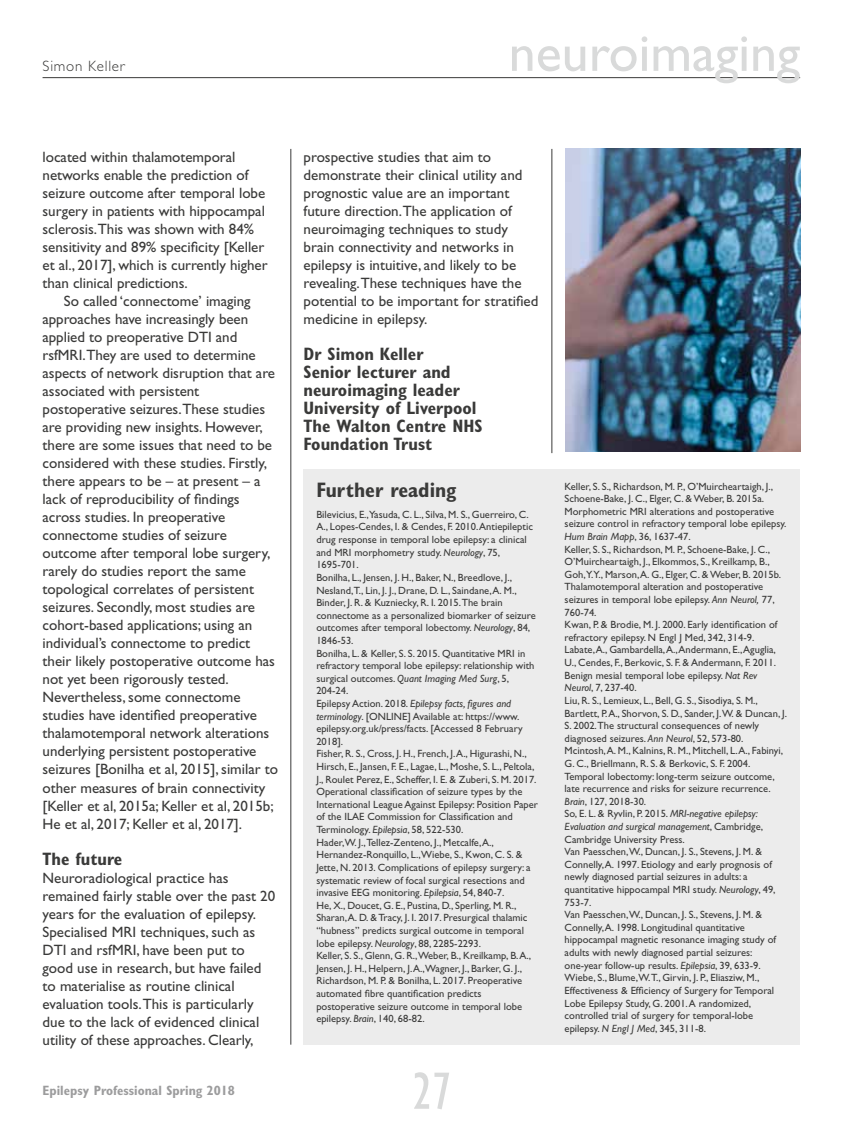
<style>
.page{position:relative;width:864px;height:1136px;background:#fff}
.page>*{position:absolute;margin:0;border:0;box-sizing:border-box;transform-origin:0 0}
.t1{font:54px "Gill Sans Std";color:#d9dada}
.t2{font:condensed 54px "Gill Sans Std";color:#d9dada}
.t3{font:700 condensed 21px "Gill Sans Std";color:#3a3a39}
.t4{font:700 condensed 18px/18px "Gill Sans Std";color:#3a3a39}
.t5{font:15px/18px "Gill Sans Std";color:#3a3a39}
.t6{font:300 15px "Gill Sans Std";letter-spacing:.05em;color:#3a3a39}
.t7{font:700 condensed 13.5px "Gill Sans Std";color:#9c9c9d}
.t8{font:10.5px/12.6px "Gill Sans Std";color:#3a3a39}
.s1{font-style:italic}
</style>
<div class="page">
<hr style="left:290px;top:149px;width:1px;height:895px;background:#3a3a39">
<hr style="left:551px;top:149px;width:1px;height:304px;background:#3a3a39">
<hr style="left:43px;top:77px;width:756px;height:1px;background:#3a3a39">
<img style="left:565px;top:149px;width:234px;height:302px">
<div style="left:303px;top:469px;width:496px;height:575px;background:#ececec"></div>
<h3 class="t6" style="left:43px;top:58px;width:84px">Simon Keller</h3>
<h1 class="t1" style="left:508px;top:22px;width:293px">neuroimaging</h1>
<p class="t5" style="left:43px;top:148px;width:226px">located within thalamotemporal networks enable the prediction of seizure outcome after temporal lobe surgery in patients with hippocampal sclerosis.This was shown with 84% sensitivity and 89% specificity [Keller et al., 2017], which is currently higher than clinical predictions.</p>
<p class="t5" style="left:43px;top:292px;width:237px;text-indent:21px">So called ‘connectome’ imaging approaches have increasingly been applied to preoperative DTI and rsfMRI.They are used to determine aspects of network disruption that are associated with persistent postoperative seizures.These studies are providing new insights. However, there are some issues that need to be considered with these studies. Firstly, there appears to be – at present – a lack of reproducibility of findings across studies. In preoperative connectome studies of seizure outcome after temporal lobe surgery, rarely do studies report the same topological correlates of persistent seizures. Secondly, most studies are cohort-based applications; using an individual’s connectome to predict their likely postoperative outcome has not yet been rigorously tested.<br>Nevertheless, some connectome studies have identified preoperative thalamotemporal network alterations underlying persistent postoperative seizures [Bonilha et al, 2015], similar to other measures of brain connectivity [Keller et al, 2015a; Keller et al, 2015b; He et al, 2017; Keller et al, 2017].</p>
<h3 class="t4" style="left:43px;top:849px;width:81px">The future</h3>
<p class="t5" style="left:43px;top:868px;width:234px">Neuroradiological practice has remained fairly stable over the past 20 years for the evaluation of epilepsy.<br>Specialised MRI techniques, such as DTI and rsfMRI, have been put to good use in research, but have failed to materialise as routine clinical evaluation tools.This is particularly due to the lack of evidenced clinical utility of these approaches. Clearly,</p>
<p class="t7" style="left:43px;top:1082px;width:194px">Epilepsy Professional Spring 2018</p>
<p class="t5" style="left:303px;top:148px;width:236px">prospective studies that aim to demonstrate their clinical utility and prognostic value are an important future direction.The application of neuroimaging techniques to study brain connectivity and networks in epilepsy is intuitive, and likely to be revealing.These techniques have the potential to be important for stratified medicine in epilepsy.</p>
<h3 class="t4" style="left:303px;top:345px;width:180px">Dr Simon Keller<br>Senior lecturer and neuroimaging leader<br>University of Liverpool<br>The Walton Centre NHS<br>Foundation Trust</h3>
<h2 class="t3" style="left:316px;top:477px;width:141px">Further reading</h2>
<p class="t8" style="left:316px;top:508px;width:223px">Bilevicius, E.,Yasuda, C. L., Silva, M. S., Guerreiro, C.<br>A., Lopes-Cendes, I. &amp; Cendes, F. 2010. Antiepileptic drug response in temporal lobe epilepsy: a clinical and MRI morphometry study. <span class="s1">Neurology</span>, 75, 1695-701.<br>Bonilha, L., Jensen, J. H., Baker, N., Breedlove, J., Nesland,T., Lin, J. J., Drane, D. L., Saindane, A. M., Binder, J. R. &amp; Kuzniecky, R. I. 2015.The brain connectome as a personalized biomarker of seizure outcomes after temporal lobectomy. <span class="s1">Neurology</span>, 84, 1846-53.<br>Bonilha, L. &amp; Keller, S. S. 2015. Quantitative MRI in refractory temporal lobe epilepsy: relationship with surgical outcomes. <span class="s1">Quant Imaging Med Surg</span>, 5, 204-24.<br>Epilepsy Action. 2018. <span class="s1">Epilepsy facts, figures and terminology</span>. [ONLINE] Available at: https://www. epilepsy.org.uk/press/facts. [Accessed 8 February 2018].<br>Fisher, R. S., Cross, J. H., French, J. A., Higurashi, N., Hirsch, E., Jansen, F. E., Lagae, L., Moshe, S. L., Peltola, J., Roulet Perez, E., Scheffer, I. E. &amp; Zuberi, S. M. 2017.<br>Operational classification of seizure types by the International League Against Epilepsy: Position Paper of the ILAE Commission for Classification and Terminology. <span class="s1">Epilepsia</span>, 58, 522-530.<br>Hader,W. J.,Tellez-Zenteno, J., Metcalfe, A., Hernandez-Ronquillo, L.,Wiebe, S., Kwon, C. S. &amp; Jette, N. 2013. Complications of epilepsy surgery: a systematic review of focal surgical resections and invasive EEG monitoring. <span class="s1">Epilepsia</span>, 54, 840-7.<br>He, X., Doucet, G. E., Pustina, D., Sperling, M. R., Sharan, A. D. &amp; Tracy, J. I. 2017. Presurgical thalamic “hubness” predicts surgical outcome in temporal lobe epilepsy. <span class="s1">Neurology</span>, 88, 2285-2293.<br>Keller, S. S., Glenn, G. R.,Weber, B., Kreilkamp, B. A., Jensen, J. H., Helpern, J. A.,Wagner, J., Barker, G. J., Richardson, M. P. &amp; Bonilha, L. 2017. Preoperative automated fibre quantification predicts postoperative seizure outcome in temporal lobe epilepsy. <span class="s1">Brain</span>, 140, 68-82.</p>
<h1 class="t2" style="left:412px;top:1061px;width:41px">27</h1>
<p class="t8" style="left:564px;top:480px;width:224px">Keller, S. S., Richardson, M. P., O’Muircheartaigh, J., Schoene-Bake, J. C., Elger, C. &amp; Weber, B. 2015a.<br>Morphometric MRI alterations and postoperative seizure control in refractory temporal lobe epilepsy.<br><span class="s1">Hum Brain Mapp</span>, 36, 1637-47.<br>Keller, S. S., Richardson, M. P., Schoene-Bake, J. C., O’Muircheartaigh, J., Elkommos, S., Kreilkamp, B., Goh,Y.Y., Marson, A. G., Elger, C. &amp; Weber, B. 2015b.<br>Thalamotemporal alteration and postoperative seizures in temporal lobe epilepsy. <span class="s1">Ann Neurol,</span> 77, 760-74.<br>Kwan, P. &amp; Brodie, M. J. 2000. Early identification of refractory epilepsy. N Engl J Med, 342, 314-9.<br>Labate, A., Gambardella, A., Andermann, E., Aguglia, U., Cendes, F., Berkovic, S. F. &amp; Andermann, F. 2011.<br>Benign mesial temporal lobe epilepsy. <span class="s1">Nat Rev Neurol</span>, 7, 237-40.<br>Liu, R. S., Lemieux, L., Bell, G. S., Sisodiya, S. M., Bartlett, P. A., Shorvon, S. D., Sander, J.W. &amp; Duncan, J.<br>S. 2002.The structural consequences of newly diagnosed seizures. <span class="s1">Ann Neurol</span>, 52, 573-80.<br>Mcintosh, A. M., Kalnins, R. M., Mitchell, L. A., Fabinyi, G. C., Briellmann, R. S. &amp; Berkovic, S. F. 2004.<br>Temporal lobectomy: long-term seizure outcome, late recurrence and risks for seizure recurrence.<br><span class="s1">Brain</span>, 127, 2018-30.<br>So, E. L. &amp; Ryvlin, P. 2015. <span class="s1">MRI-negative epilepsy:<br>Evaluation and surgical management</span>, Cambridge, Cambridge University Press.<br>Van Paesschen,W., Duncan, J. S., Stevens, J. M. &amp; Connelly, A. 1997. Etiology and early prognosis of newly diagnosed partial seizures in adults: a quantitative hippocampal MRI study. <span class="s1">Neurology</span>, 49, 753-7.<br>Van Paesschen,W., Duncan, J. S., Stevens, J. M. &amp; Connelly, A. 1998. Longitudinal quantitative hippocampal magnetic resonance imaging study of adults with newly diagnosed partial seizures: one-year follow-up results. <span class="s1">Epilepsia</span>, 39, 633-9.<br>Wiebe, S., Blume,W.T., Girvin, J. P., Eliasziw, M., Effectiveness &amp; Efficiency of Surgery for Temporal Lobe Epilepsy Study, G. 2001. A randomized, controlled trial of surgery for temporal-lobe epilepsy. <span class="s1">N Engl J Med</span>, 345, 311-8.</p>
</div>
